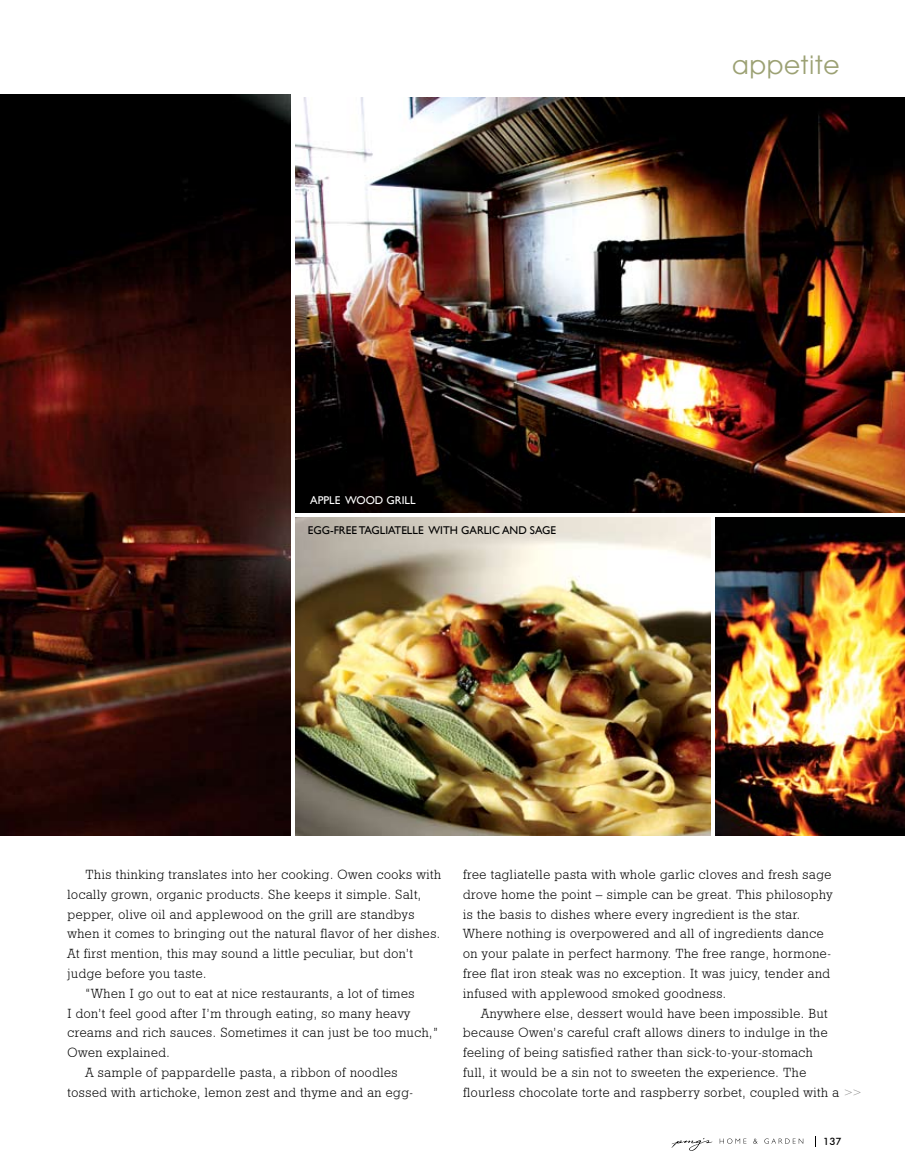
<style>
.page{position:relative;width:905px;height:1175px;background:#fff}
.page>*{position:absolute;margin:0;border:0;box-sizing:border-box;transform-origin:0 0}
.t1{font:25.8px "Avant Guard Regular SWFTE";letter-spacing:.05em;color:#9ca174}
.t2{font:13.35px/19.8px "Geometric Slab 712 BT Light A";letter-spacing:.04em;color:#000}
.t3{font:11.25px "Gill Sans";color:#000}
.t4{font:11.25px "Gill Sans";color:#fff}
.t5{font:500 10.2px "Futura BT";color:#000}
.s1{font-size:12px;color:#8f8f8e}
</style>
<div class="page">
<img style="left:716px;top:518px;width:188px;height:317px">
<img style="left:296px;top:98px;width:608px;height:414px">
<img style="left:296px;top:517px;width:414px;height:319px">
<img style="left:0;top:94px;width:290px;height:741px">
<svg style="left:719px;top:1138px;width:27px;height:5px"></svg>
<svg style="left:753px;top:1138px;width:4px;height:5px"></svg>
<svg style="left:764px;top:1138px;width:39px;height:5px"></svg>
<svg style="left:671px;top:1138px;width:41px;height:12px"></svg>
<p class="t4" style="left:310px;top:493px;width:107px">APPLE WOOD GRILL</p>
<p class="t3" style="left:308px;top:524px;width:250px">EGG-FREE TAGLIATELLE WITH GARLIC AND SAGE</p>
<h1 class="t1" style="left:732px;top:50px;width:108px">appetite</h1>
<p class="t2" style="left:85px;top:864px;width:357px">This thinking translates into her cooking. Owen cooks with</p>
<p class="t2" style="left:68px;top:884px;width:355px">locally grown, organic products. She keeps it simple. Salt,</p>
<p class="t2" style="left:68px;top:904px;width:348px">pepper, olive oil and applewood on the grill are standbys</p>
<p class="t2" style="left:68px;top:923px;width:374px">when it comes to bringing out the natural flavor of her dishes.</p>
<p class="t2" style="left:68px;top:943px;width:347px">At first mention, this may sound a little peculiar, but don’t</p>
<p class="t2" style="left:68px;top:963px;width:140px">judge before you taste.</p>
<p class="t2" style="left:85px;top:983px;width:330px">“When I go out to eat at nice restaurants, a lot of times</p>
<p class="t2" style="left:68px;top:1003px;width:344px">I don’t feel good after I’m through eating, so many heavy</p>
<p class="t2" style="left:68px;top:1022px;width:372px">creams and rich sauces. Sometimes it can just be too much,”</p>
<p class="t2" style="left:68px;top:1042px;width:104px">Owen explained.</p>
<p class="t2" style="left:85px;top:1062px;width:313px">A sample of pappardelle pasta, a ribbon of noodles</p>
<p class="t2" style="left:68px;top:1082px;width:347px">tossed with artichoke, lemon zest and thyme and an egg-</p>
<p class="t2" style="left:463px;top:864px;width:371px">free tagliatelle pasta with whole garlic cloves and fresh sage drove home the point – simple can be great. This philosophy is the basis to dishes where every ingredient is the star.<br>Where nothing is overpowered and all of ingredients dance on your palate in perfect harmony. The free range, hormone&shy;free flat iron steak was no exception. It was juicy, tender and infused with applewood smoked goodness.</p>
<p class="t2" style="left:463px;top:1003px;width:400px;text-indent:18px">Anywhere else, dessert would have been impossible. But because Owen’s careful craft allows diners to indulge in the feeling of being satisfied rather than sick-to-your-stomach<br>full, it would be a sin not to sweeten the experience. The<br>flourless chocolate torte and raspberry sorbet, coupled with a <span class="s1">&gt;&gt;</span></p>
<p class="t5" style="left:823px;top:1135px;width:20px">137</p>
</div>
